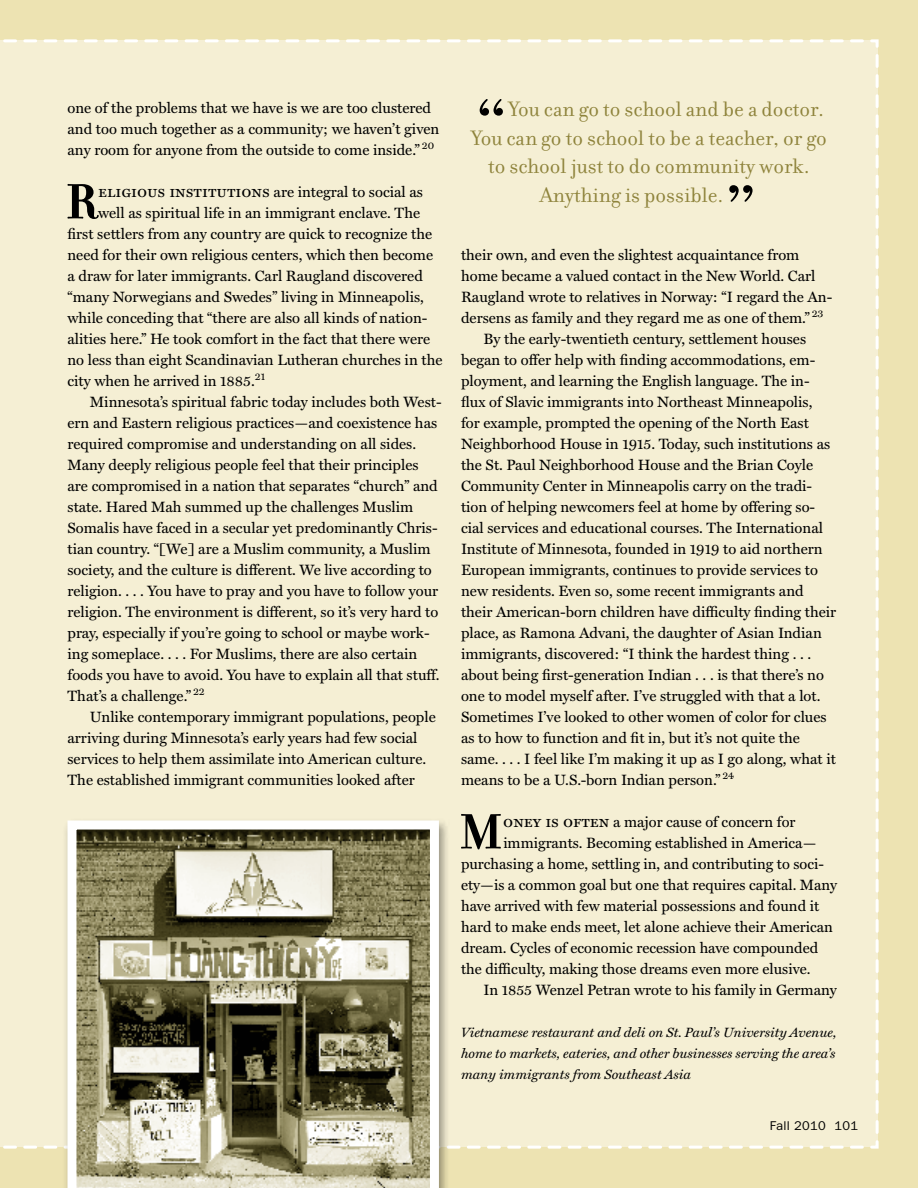
<style>
.page{position:relative;width:918px;height:1188px;background:#ede3b2}
.page>*{position:absolute;margin:0;border:0;box-sizing:border-box;transform-origin:0 0}
.t1{font:82.5px "Filosofia OT";color:#000}
.t2{font:700 53.55px "Filosofia OT";color:#000}
.t3{font:22.5px "Filosofia OT";color:#8e833b}
.t4{font:15px/21px "Miller Text";color:#000}
.t5{font:italic 13.5px/21px "Miller Text";color:#000;text-align:justify}
.t6{font:12.75px "Franklin Gothic";letter-spacing:.025em;color:#000}
.s1{font-family:"Miller Text Roman SC";font-size:16.5px}
</style>
<div class="page">
<div style="left:0;top:39px;width:879px;height:1110px;background:#f5efd4"></div>
<div style="left:62px;top:817px;width:388px;height:371px;background:#000;opacity:.4"></div>
<svg style="left:68px;top:820px;width:371px;height:368px;background:#97937a"></svg>
<p class="t4" style="left:68px;top:98px;width:373px">one of the problems that we have is we are too clustered and too much together as a community; we haven’t given any room for anyone from the outside to come inside.” <sup>20</sup></p>
<h2 class="t2" style="left:65px;top:172px;width:33px">R</h2>
<p class="t4" style="left:98px;top:182px;width:327px"><span class="s1">eligious institutions</span> are integral to social as</p>
<p class="t4" style="left:98px;top:203px;width:324px">well as spiritual life in an immigrant enclave. The</p>
<p class="t4" style="left:67px;top:224px;width:366px">first settlers from any country are quick to recognize the</p>
<p class="t4" style="left:67px;top:245px;width:367px">need for their own religious centers, which then become</p>
<p class="t4" style="left:67px;top:266px;width:357px">a draw for later immigrants. Carl Raugland discovered</p>
<p class="t4" style="left:67px;top:287px;width:358px">“many Norwegians and Swedes” living in Minneapolis,</p>
<p class="t4" style="left:67px;top:308px;width:361px">while conceding that “there are also all kinds of nation-</p>
<p class="t4" style="left:67px;top:329px;width:364px">alities here.” He took comfort in the fact that there were</p>
<p class="t4" style="left:67px;top:350px;width:376px">no less than eight Scandinavian Lutheran churches in the</p>
<p class="t4" style="left:67px;top:371px;width:199px">city when he arrived in 1885.<sup>21</sup></p>
<p class="t4" style="left:90px;top:392px;width:353px">Minnesota’s spiritual fabric today includes both West-</p>
<p class="t4" style="left:67px;top:413px;width:371px">ern and Eastern religious practices—and coexistence has</p>
<p class="t4" style="left:67px;top:434px;width:350px">required compromise and understanding on all sides.</p>
<p class="t4" style="left:67px;top:455px;width:353px">Many deeply religious people feel that their principles</p>
<p class="t4" style="left:67px;top:476px;width:372px">are compromised in a nation that separates “church” and</p>
<p class="t4" style="left:67px;top:497px;width:347px">state. Hared Mah summed up the challenges Muslim</p>
<p class="t4" style="left:67px;top:518px;width:372px">Somalis have faced in a secular yet predominantly Chris-</p>
<p class="t4" style="left:67px;top:539px;width:365px">tian country. “[We] are a Muslim community, a Muslim</p>
<p class="t4" style="left:67px;top:560px;width:366px">society, and the culture is different. We live according to</p>
<p class="t4" style="left:67px;top:581px;width:372px">religion. . . . You have to pray and you have to follow your</p>
<p class="t4" style="left:67px;top:602px;width:372px">religion. The environment is different, so it’s very hard to</p>
<p class="t4" style="left:67px;top:623px;width:364px">pray, especially if you’re going to school or maybe work-</p>
<p class="t4" style="left:67px;top:644px;width:351px">ing someplace. . . . For Muslims, there are also certain</p>
<p class="t4" style="left:67px;top:665px;width:374px">foods you have to avoid. You have to explain all that stuff.</p>
<p class="t4" style="left:67px;top:686px;width:139px">That’s a challenge.” <sup>22</sup></p>
<p class="t4" style="left:90px;top:707px;width:347px">Unlike contemporary immigrant populations, people</p>
<p class="t4" style="left:67px;top:728px;width:352px">arriving during Minnesota’s early years had few social</p>
<p class="t4" style="left:67px;top:749px;width:360px">services to help them assimilate into American culture.</p>
<p class="t4" style="left:67px;top:770px;width:349px">The established immigrant communities looked after</p>
<h1 class="t1" style="left:474px;top:83px;width:36px">“</h1>
<h3 class="t3" style="left:509px;top:97px;width:317px">You can go to school and be a doctor.</h3>
<h3 class="t3" style="left:471px;top:125px;width:357px">You can go to school to be a teacher, or go</h3>
<h3 class="t3" style="left:488px;top:154px;width:323px">to school just to do community work.</h3>
<h3 class="t3" style="left:540px;top:183px;width:185px">Anything is possible.</h3>
<h1 class="t1" style="left:724px;top:168px;width:36px">”</h1>
<p class="t4" style="left:461px;top:245px;width:340px">their own, and even the slightest acquaintance from</p>
<p class="t4" style="left:461px;top:266px;width:356px">home became a valued contact in the New World. Carl</p>
<p class="t4" style="left:461px;top:287px;width:373px">Raugland wrote to relatives in Norway: “I regard the An-</p>
<p class="t4" style="left:461px;top:308px;width:364px">dersens as family and they regard me as one of them.” <sup>23</sup></p>
<p class="t4" style="left:484px;top:329px;width:324px">By the early-twentieth century, settlement houses</p>
<p class="t4" style="left:461px;top:350px;width:356px">began to offer help with finding accommodations, em-</p>
<p class="t4" style="left:461px;top:371px;width:350px">ployment, and learning the English language. The in-</p>
<p class="t4" style="left:461px;top:392px;width:353px">flux of Slavic immigrants into Northeast Minneapolis,</p>
<p class="t4" style="left:461px;top:413px;width:349px">for example, prompted the opening of the North East</p>
<p class="t4" style="left:461px;top:434px;width:371px">Neighborhood House in 1915. Today, such institutions as</p>
<p class="t4" style="left:461px;top:455px;width:354px">the St. Paul Neighborhood House and the Brian Coyle</p>
<p class="t4" style="left:461px;top:476px;width:353px">Community Center in Minneapolis carry on the tradi-</p>
<p class="t4" style="left:461px;top:497px;width:356px">tion of helping newcomers feel at home by offering so-</p>
<p class="t4" style="left:461px;top:518px;width:364px">cial services and educational courses. The International</p>
<p class="t4" style="left:461px;top:539px;width:363px">Institute of Minnesota, founded in 1919 to aid northern</p>
<p class="t4" style="left:461px;top:560px;width:358px">European immigrants, continues to provide services to</p>
<p class="t4" style="left:461px;top:581px;width:344px">new residents. Even so, some recent immigrants and</p>
<p class="t4" style="left:461px;top:602px;width:377px">their American-born children have difficulty finding their</p>
<p class="t4" style="left:461px;top:623px;width:362px">place, as Ramona Advani, the daughter of Asian Indian</p>
<p class="t4" style="left:461px;top:644px;width:352px">immigrants, discovered: “I think the hardest thing . . .</p>
<p class="t4" style="left:461px;top:665px;width:364px">about being first-generation Indian . . . is that there’s no</p>
<p class="t4" style="left:461px;top:686px;width:361px">one to model myself after. I’ve struggled with that a lot.</p>
<p class="t4" style="left:461px;top:707px;width:367px">Sometimes I’ve looked to other women of color for clues</p>
<p class="t4" style="left:461px;top:728px;width:340px">as to how to function and fit in, but it’s not quite the</p>
<p class="t4" style="left:461px;top:749px;width:376px">same. . . . I feel like I’m making it up as I go along, what it</p>
<p class="t4" style="left:461px;top:770px;width:275px">means to be a U.S.-born Indian person.” <sup>24</sup></p>
<h2 class="t2" style="left:459px;top:802px;width:41px">M</h2>
<p class="t4" style="left:503px;top:812px;width:294px"><span class="s1">oney is often</span> a major cause of concern for</p>
<p class="t4" style="left:503px;top:833px;width:315px">immigrants. Becoming established in America—</p>
<p class="t4" style="left:461px;top:854px;width:364px">purchasing a home, settling in, and contributing to soci-</p>
<p class="t4" style="left:461px;top:875px;width:377px">ety—is a common goal but one that requires capital. Many</p>
<p class="t4" style="left:461px;top:896px;width:360px">have arrived with few material possessions and found it</p>
<p class="t4" style="left:461px;top:917px;width:373px">hard to make ends meet, let alone achieve their American</p>
<p class="t4" style="left:461px;top:938px;width:359px">dream. Cycles of economic recession have compounded</p>
<p class="t4" style="left:461px;top:959px;width:351px">the difficulty, making those dreams even more elusive.</p>
<p class="t4" style="left:484px;top:980px;width:355px">In 1855 Wenzel Petran wrote to his family in Germany</p>
<p class="t5" style="left:461px;top:1022px;width:377px">Vietnamese restaurant and deli on St. Paul’s University Avenue, home to markets, eateries, and other businesses serving the area’s many immigrants from Southeast Asia</p>
<p class="t6" style="left:770px;top:1118px;width:90px">Fall 2010 101</p>
</div>
